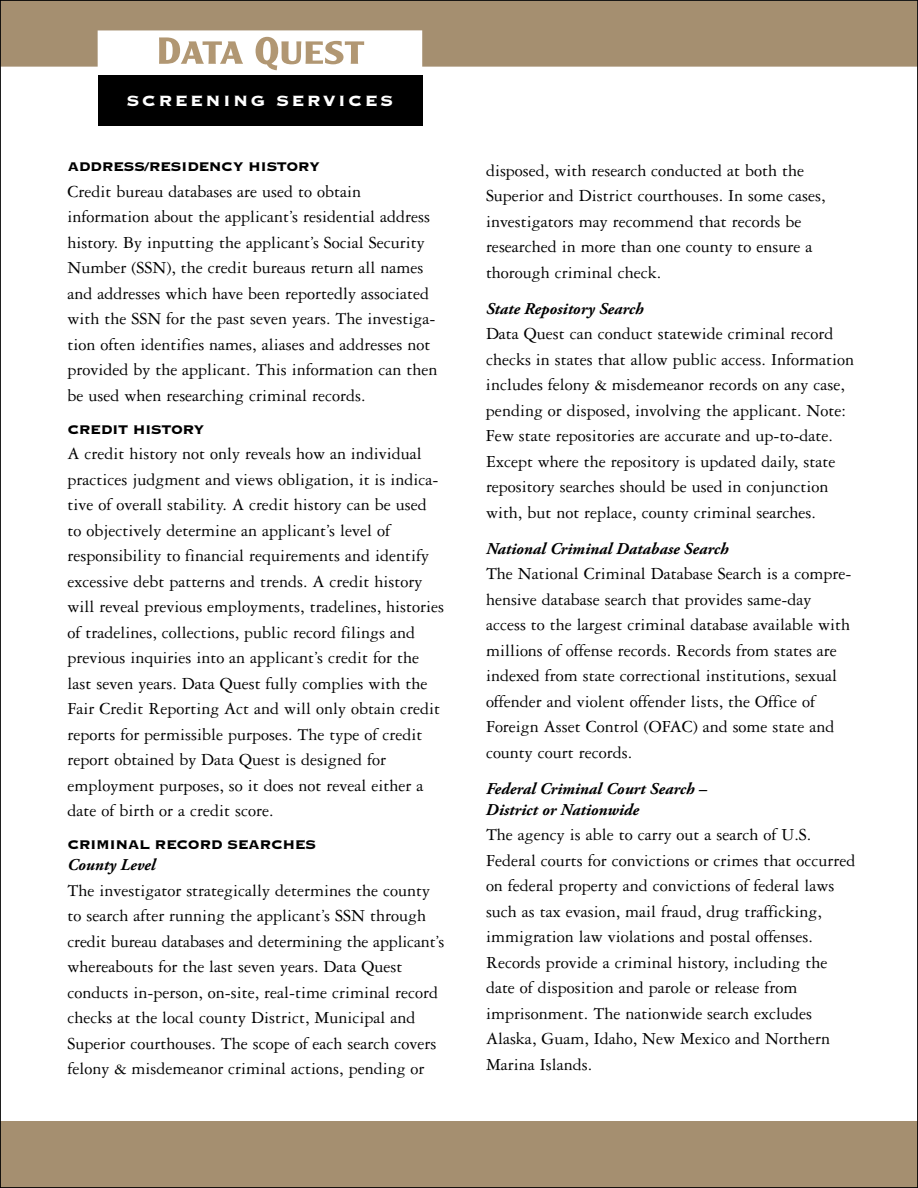
<style>
.page{position:relative;width:918px;height:1188px;background:#fff}
.page>*{position:absolute;margin:0;border:0;box-sizing:border-box;transform-origin:0 0}
.t1{font:19.5px "Copperplate Thirty Three BC";letter-spacing:.12em;color:#fff}
.t2{font:18px/25.5px "Garamond Three";color:#000}
.t3{font:italic 700 16.5px/21px "Adobe Garamond Pro";color:#000}
.t4{font:16.5px "Copperplate Thirty Three BC";letter-spacing:-.03em;color:#000}
</style>
<div class="page">
<div style="left:98px;top:75px;width:324px;height:51px;background:#000"></div>
<svg style="left:269px;top:67px;width:8px;height:3px"></svg>
<div style="left:0;top:1122px;width:918px;height:66px;background:#a58f70"></div>
<svg style="left:2px;top:2px;width:914px;height:65px;background:#b4a187"></svg>
<p class="t1" style="left:127px;top:87px;width:268px">SCREENING SERVICES</p>
<p class="t4" style="left:68px;top:156px;width:254px">ADDRESS/RESIDENCY HISTORY</p>
<p class="t2" style="left:67px;top:180px;width:372px">Credit bureau databases are used to obtain information about the applicant’s residential address history. By inputting the applicant’s Social Security Number (SSN), the credit bureaus return all names and addresses which have been reportedly associated with the SSN for the past seven years. The investiga&shy;tion often identifies names, aliases and addresses not provided by the applicant. This information can then be used when researching criminal records.</p>
<p class="t4" style="left:68px;top:418px;width:139px">CREDIT HISTORY</p>
<p class="t2" style="left:68px;top:443px;width:378px">A credit history not only reveals how an individual practices judgment and views obligation, it is indica&shy;tive of overall stability. A credit history can be used to objectively determine an applicant’s level of responsibility to financial requirements and identify excessive debt patterns and trends. A credit history will reveal previous employments, tradelines, histories of tradelines, collections, public record filings and previous inquiries into an applicant’s credit for the last seven years. Data Quest fully complies with the Fair Credit Reporting Act and will only obtain credit reports for permissible purposes. The type of credit report obtained by Data Quest is designed for employment purposes, so it does not reveal either a date of birth or a credit score.</p>
<p class="t4" style="left:68px;top:834px;width:250px">CRIMINAL RECORD SEARCHES</p>
<p class="t3" style="left:68px;top:856px;width:89px">County Level</p>
<p class="t2" style="left:68px;top:879px;width:378px">The investigator strategically determines the county to search after running the applicant’s SSN through credit bureau databases and determining the applicant’s whereabouts for the last seven years. Data Quest conducts in-person, on-site, real-time criminal record checks at the local county District, Municipal and Superior courthouses. The scope of each search covers felony &amp; misdemeanor criminal actions, pending or</p>
<p class="t2" style="left:486px;top:159px;width:341px">disposed, with research conducted at both the Superior and District courthouses. In some cases, investigators may recommend that records be researched in more than one county to ensure a thorough criminal check.</p>
<p class="t3" style="left:486px;top:300px;width:159px">State Repository Search</p>
<p class="t2" style="left:486px;top:323px;width:370px">Data Quest can conduct statewide criminal record checks in states that allow public access. Information includes felony &amp; misdemeanor records on any case, pending or disposed, involving the applicant. Note:<br>Few state repositories are accurate and up-to-date.<br>Except where the repository is updated daily, state repository searches should be used in conjunction with, but not replace, county criminal searches.</p>
<p class="t3" style="left:486px;top:540px;width:244px">National Criminal Database Search</p>
<p class="t2" style="left:486px;top:563px;width:367px">The National Criminal Database Search is a compre&shy;hensive database search that provides same-day access to the largest criminal database available with millions of offense records. Records from states are indexed from state correctional institutions, sexual offender and violent offender lists, the Office of Foreign Asset Control (OFAC) and some state and county court records.</p>
<p class="t3" style="left:486px;top:780px;width:223px">Federal Criminal Court Search –<br>District or Nationwide</p>
<p class="t2" style="left:486px;top:824px;width:371px">The agency is able to carry out a search of U.S.<br>Federal courts for convictions or crimes that occurred on federal property and convictions of federal laws such as tax evasion, mail fraud, drug trafficking, immigration law violations and postal offenses.<br>Records provide a criminal history, including the date of disposition and parole or release from imprisonment. The nationwide search excludes Alaska, Guam, Idaho, New Mexico and Northern Marina Islands.</p>
</div>
